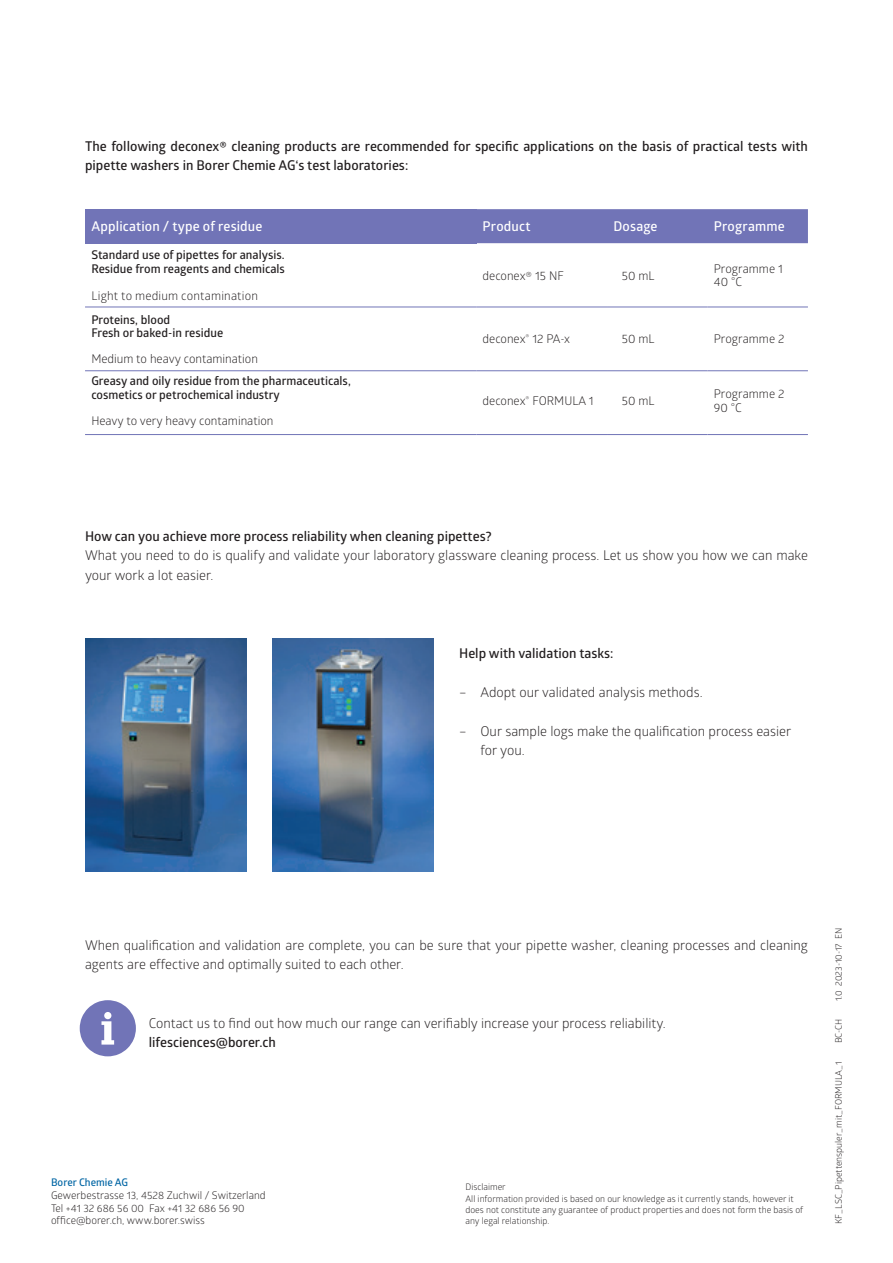
<style>
.page{position:relative;width:893px;height:1263px;background:#fff}
.page>*{position:absolute;margin:0;border:0;box-sizing:border-box;transform-origin:0 0}
.t1{font:13.5px/19.5px "Glober";color:#231f20}
.t2{font:600 13.5px/19.5px "Glober";color:#231f20}
.t3{font:600 13.5px "Glober";letter-spacing:.01em;color:#fff}
.t4{font:600 12px/13.5px "Glober";color:#231f20}
.t5{font:12px/13.5px "Glober";color:#231f20}
.t6{font:10.5px/12.6px "Glober";color:#231f20}
.t7{font:600 10.5px "Glober";color:#0065a4}
.t8{font:9px/11.2px "Glober";color:#231f20}
</style>
<div class="page">
<img style="left:85px;top:638px;width:162px;height:234px">
<img style="left:272px;top:638px;width:162px;height:234px">
<svg style="left:80px;top:1000px;width:56px;height:56px"></svg>
<div style="left:85px;top:209px;width:391px;height:34px;background:#7174b7"></div>
<div style="left:476px;top:209px;width:332px;height:34px;background:#7174b7"></div>
<hr style="left:476px;top:307px;width:131px;height:1px;background:#7174b7">
<hr style="left:607px;top:307px;width:100px;height:1px;background:#7174b7">
<hr style="left:707px;top:307px;width:101px;height:1px;background:#7174b7">
<hr style="left:476px;top:370px;width:131px;height:1px;background:#7174b7">
<hr style="left:607px;top:370px;width:100px;height:1px;background:#7174b7">
<hr style="left:707px;top:370px;width:101px;height:1px;background:#7174b7">
<hr style="left:85px;top:307px;width:391px;height:1px;background:#7174b7">
<hr style="left:85px;top:370px;width:391px;height:1px;background:#7174b7">
<hr style="left:85px;top:434px;width:391px;height:1px;background:#7174b7">
<hr style="left:476px;top:434px;width:131px;height:1px;background:#7174b7">
<hr style="left:607px;top:434px;width:100px;height:1px;background:#7174b7">
<hr style="left:707px;top:434px;width:101px;height:1px;background:#7174b7">
<p class="t2" style="left:85px;top:136px;width:724px">The following deconex® cleaning products are recommended for specific applications on the basis of practical tests with pipette washers in Borer Chemie AG‘s test laboratories:</p>
<p class="t3" style="left:91px;top:217px;width:172px">Application / type of residue</p>
<p class="t3" style="left:483px;top:217px;width:50px">Product</p>
<p class="t3" style="left:613px;top:217px;width:46px">Dosage</p>
<p class="t3" style="left:714px;top:217px;width:72px">Programme</p>
<p class="t4" style="left:91px;top:248px;width:195px">Standard use of pipettes for analysis.<br>Residue from reagents and chemicals</p>
<p class="t5" style="left:91px;top:288px;width:168px">Light to medium contamination</p>
<p class="t5" style="left:483px;top:268px;width:83px">deconex® 15 NF</p>
<p class="t5" style="left:622px;top:268px;width:34px">50 mL</p>
<p class="t5" style="left:714px;top:261px;width:70px">Programme 1<br>40 °C</p>
<p class="t4" style="left:91px;top:312px;width:133px">Proteins, blood<br>Fresh or baked-in residue</p>
<p class="t5" style="left:91px;top:352px;width:168px">Medium to heavy contamination</p>
<p class="t4" style="left:91px;top:374px;width:261px">Greasy and oily residue from the pharmaceuticals, cosmetics or petrochemical industry</p>
<p class="t5" style="left:91px;top:413px;width:184px">Heavy to very heavy contamination</p>
<p class="t5" style="left:483px;top:332px;width:89px">deconex<sup>®</sup> 12 PA-x</p>
<p class="t5" style="left:622px;top:332px;width:34px">50 mL</p>
<p class="t5" style="left:714px;top:332px;width:72px">Programme 2</p>
<p class="t5" style="left:483px;top:394px;width:112px">deconex<sup>®</sup> FORMULA 1</p>
<p class="t5" style="left:622px;top:394px;width:34px">50 mL</p>
<p class="t5" style="left:714px;top:387px;width:72px">Programme 2<br>90 °C</p>
<p class="t2" style="left:85px;top:526px;width:408px">How can you achieve more process reliability when cleaning pipettes?</p>
<p class="t1" style="left:85px;top:545px;width:724px">What you need to do is qualify and validate your laboratory glassware cleaning process. Let us show you how we can make your work a lot easier.</p>
<p class="t2" style="left:459px;top:643px;width:156px">Help with validation tasks:</p>
<p class="t1" style="left:459px;top:681px;width:245px">– Adopt our validated analysis methods.</p>
<p class="t1" style="left:480px;top:720px;width:312px;text-indent:-21px">– Our sample logs make the qualification process easier for you.</p>
<p class="t1" style="left:85px;top:935px;width:724px">When qualification and validation are complete, you can be sure that your pipette washer, cleaning processes and cleaning agents are effective and optimally suited to each other.</p>
<p class="t1" style="left:149px;top:1013px;width:518px">Contact us to find out how much our range can verifiably increase your process reliability.</p>
<p class="t2" style="left:149px;top:1032px;width:129px">lifesciences@borer.ch</p>
<p class="t7" style="left:51px;top:1175px;width:79px">Borer Chemie AG</p>
<p class="t6" style="left:51px;top:1188px;width:216px">Gewerbestrasse 13, 4528 Zuchwil / Switzerland<br>Tel +41 32 686 56 00 Fax +41 32 686 56 90 office@borer.ch, www.borer.swiss</p>
<p class="t8" style="left:465px;top:1181px;width:339px">Disclaimer<br>All information provided is based on our knowledge as it currently stands, however it does not constitute any guarantee of product properties and does not form the basis of any legal relationship.</p>
<p class="t8" style="left:833px;top:1001px;width:76px;rotate:-90deg">1.0 2023-10-17 EN</p>
<p class="t8" style="left:833px;top:1043px;width:26px;rotate:-90deg">BC-CH</p>
<p class="t8" style="left:832px;top:1224px;width:164px;rotate:-90deg">KF_LSC_Pipettenspuler_mit_FORMULA_1</p>
</div>
